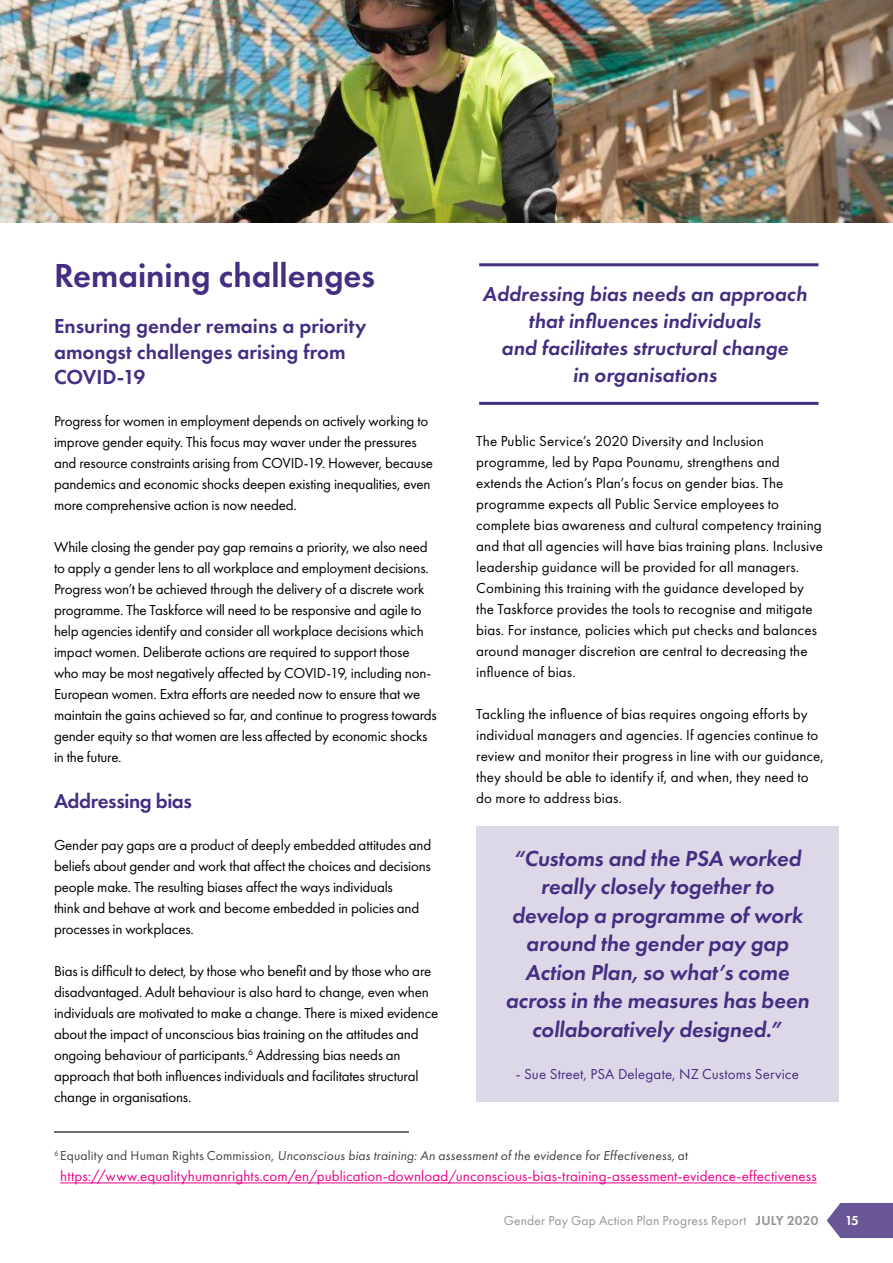
<style>
.page{position:relative;width:893px;height:1263px;background:#fff}
.page>*{position:absolute;margin:0;border:0;box-sizing:border-box;transform-origin:0 0}
.t1{font:600 34.5px "Futura PT";color:#442e82}
.t2{font:italic 600 22.5px/28.5px "Futura PT";letter-spacing:-.005em;color:#442e82;text-align:center}
.t3{font:italic 600 21px/27px "Futura PT";letter-spacing:.005em;color:#442e82;text-align:center}
.t4{font:600 21px/25.2px "Futura PT";color:#442e82}
.t5{font:600 21px "Futura PT";letter-spacing:-.02em;color:#442e82}
.t6{font:15px/21px "Futura PT";letter-spacing:-.01em;color:#000}
.t7{font:15px "Futura PT";letter-spacing:.01em;color:#ec008c}
.t8{font:15px "Futura PT";letter-spacing:.01em;color:#442e82}
.t9{font:italic 13.5px "Futura PT";letter-spacing:.01em;color:#414042}
.t10{font:13.5px "Futura PT";letter-spacing:.01em;color:#939598}
.t11{font:600 13.5px "Futura PT";color:#fff}
.s1{font-style:normal}
.s2{font-weight:600}
</style>
<div class="page">
<svg style="left:827px;top:1203px;width:66px;height:35px;background:#7766a1"></svg>
<hr style="left:60px;top:1182px;width:757px;height:1px;background:#ec008c">
<hr style="left:54px;top:1131px;width:355px;height:1px;background:#000">
<div style="left:476px;top:826px;width:363px;height:275px;background:#ddd8e8"></div>
<img style="left:0;top:0;width:893px;height:222px">
<hr style="left:479px;top:263px;width:339px;height:3px;background:#442e82">
<hr style="left:479px;top:402px;width:339px;height:3px;background:#442e82">
<h1 class="t1" style="left:54px;top:254px;width:323px">Remaining challenges</h1>
<h3 class="t4" style="left:54px;top:313px;width:314px">Ensuring gender remains a priority amongst challenges arising from<br>COVID-19</h3>
<p class="t6" style="left:54px;top:410px;width:381px">Progress for women in employment depends on actively working to improve gender equity. This focus may waver under the pressures and resource constraints arising from COVID-19. However, because pandemics and economic shocks deepen existing inequalities, even more comprehensive action is now needed.</p>
<p class="t6" style="left:54px;top:536px;width:384px">While closing the gender pay gap remains a priority, we also need to apply a gender lens to all workplace and employment decisions.<br>Progress won’t be achieved through the delivery of a discrete work programme. The Taskforce will need to be responsive and agile to help agencies identify and consider all workplace decisions which impact women. Deliberate actions are required to support those who may be most negatively affected by COVID-19, including non-European women. Extra efforts are needed now to ensure that we maintain the gains achieved so far, and continue to progress towards gender equity so that women are less affected by economic shocks in the future.</p>
<h3 class="t5" style="left:54px;top:788px;width:139px">Addressing bias</h3>
<p class="t6" style="left:54px;top:834px;width:379px">Gender pay gaps are a product of deeply embedded attitudes and beliefs about gender and work that affect the choices and decisions people make. The resulting biases affect the ways individuals<br>think and behave at work and become embedded in policies and processes in workplaces.</p>
<p class="t6" style="left:54px;top:960px;width:386px">Bias is difficult to detect, by those who benefit and by those who are disadvantaged. Adult behaviour is also hard to change, even when individuals are motivated to make a change. There is mixed evidence about the impact of unconscious bias training on the attitudes and ongoing behaviour of participants.<sup>6</sup> Addressing bias needs an approach that both influences individuals and facilitates structural change in organisations.</p>
<h3 class="t3" style="left:483px;top:280px;width:326px">Addressing bias needs an approach that influences individuals<br>and facilitates structural change<br>in organisations</h3>
<p class="t6" style="left:476px;top:430px;width:348px">The Public Service’s 2020 Diversity and Inclusion programme, led by Papa Pounamu, strengthens and extends the Action’s Plan’s focus on gender bias. The programme expects all Public Service employees to complete bias awareness and cultural competency training and that all agencies will have bias training plans. Inclusive leadership guidance will be provided for all managers.<br>Combining this training with the guidance developed by the Taskforce provides the tools to recognise and mitigate bias. For instance, policies which put checks and balances around manager discretion are central to decreasing the influence of bias.</p>
<p class="t6" style="left:476px;top:703px;width:349px">Tackling the influence of bias requires ongoing efforts by individual managers and agencies. If agencies continue to review and monitor their progress in line with our guidance, they should be able to identify if, and when, they need to do more to address bias.</p>
<h2 class="t2" style="left:505px;top:843px;width:305px">“Customs and the PSA worked really closely together to develop a programme of work around the gender pay gap<br>Action Plan, so what’s come across in the measures has been collaboratively designed.”</h2>
<p class="t8" style="left:516px;top:1065px;width:285px">- Sue Street, PSA Delegate, NZ Customs Service</p>
<p class="t9" style="left:54px;top:1148px;width:636px"><sup>6</sup> <span class="s1">Equality and Human Rights Commission,</span> Unconscious bias training: An assessment of the evidence for Effectiveness, <span class="s1">at</span></p>
<p class="t7" style="left:60px;top:1167px;width:758px">https://www.equalityhumanrights.com/en/publication-download/unconscious-bias-training-assessment-evidence-effectiveness</p>
<p class="t10" style="left:504px;top:1213px;width:316px">Gender Pay Gap Action Plan Progress Report <span class="s2">JULY 2020</span></p>
<p class="t11" style="left:845px;top:1212px;width:15px">15</p>
</div>
